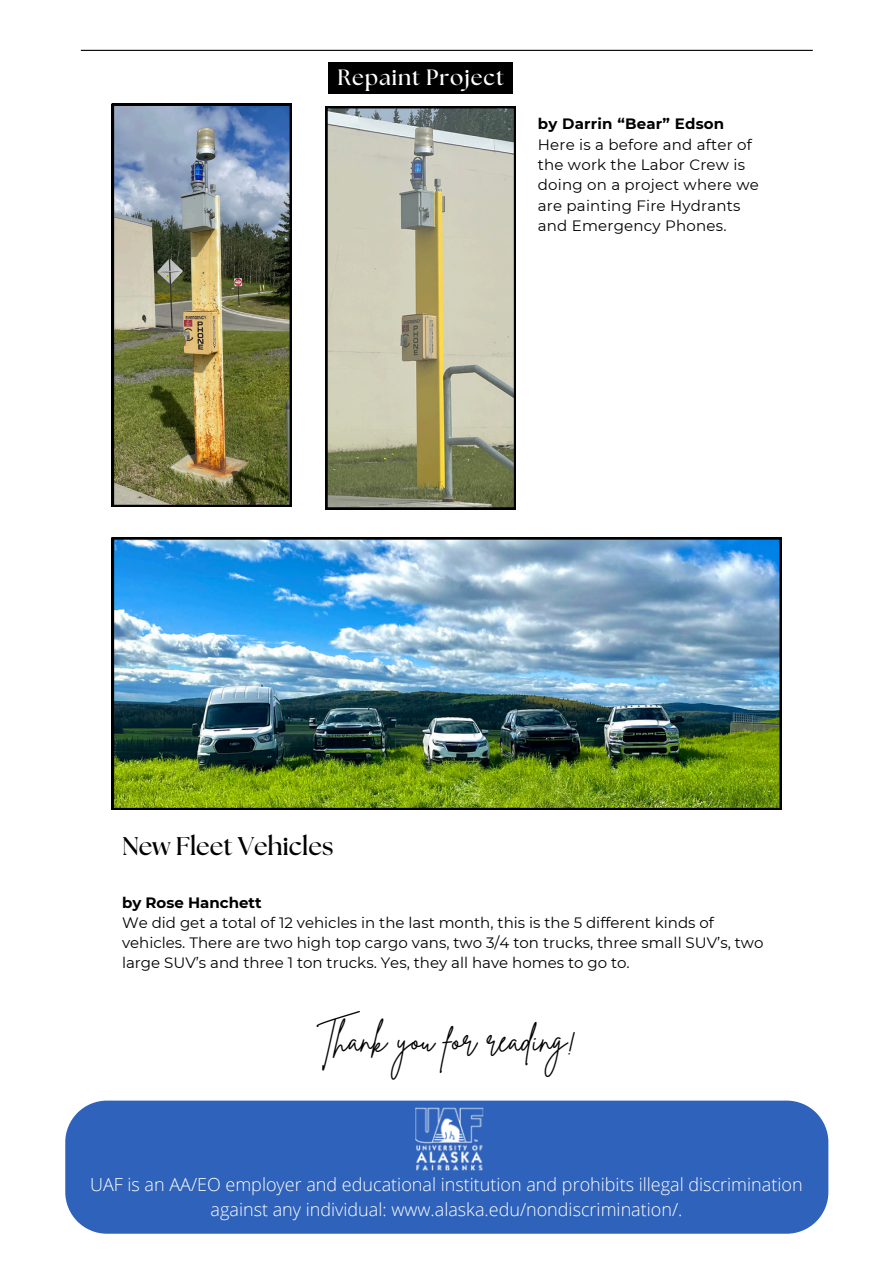
<style>
.page{position:relative;width:894px;height:1264px;background:#fff}
.page>*{position:absolute;margin:0;border:0;box-sizing:border-box;transform-origin:0 0}
.t1{font:33.45px "Brittany Signature";color:#000}
.t2{font:700 25.5px "The Seasons";color:#000}
.t3{font:700 22.2px "The Seasons";letter-spacing:.04em;color:#fff}
.t4{font:300 18px/24.8px "Open Sans";color:#fff;text-align:center}
.t5{font:15px/20.2px "Montserrat";color:#000}
.t6{font:700 15px "Montserrat";letter-spacing:.015em;color:#000}
</style>
<div class="page">
<hr style="left:81px;top:50px;width:731px;height:1px;background:#000">
<div style="left:65px;top:1100px;width:763px;height:133px;background:#2f62ba"></div>
<img style="left:192px;top:1100px;width:509px;height:74px">
<img style="left:112px;top:104px;width:180px;height:402px">
<svg style="left:325px;top:106px;width:190px;height:403px;background:#a3a187"></svg>
<img style="left:112px;top:537px;width:669px;height:272px">
<div style="left:328px;top:62px;width:185px;height:32px;background:#000"></div>
<p class="t3" style="left:337px;top:67px;width:168px">Repaint Project</p>
<p class="t6" style="left:537px;top:115px;width:188px">by Darrin “Bear” Edson</p>
<p class="t5" style="left:537px;top:134px;width:222px">Here is a before and after of the work the Labor Crew is doing on a project where we are painting Fire Hydrants and Emergency Phones.</p>
<h1 class="t2" style="left:122px;top:834px;width:213px">New Fleet Vehicles</h1>
<p class="t6" style="left:122px;top:893px;width:141px">by Rose Hanchett</p>
<p class="t5" style="left:122px;top:912px;width:642px">We did get a total of 12 vehicles in the last month, this is the 5 different kinds of vehicles. There are two high top cargo vans, two 3/4 ton trucks, three small SUV’s, two large SUV’s and three 1 ton trucks. Yes, they all have homes to go to.</p>
<p class="t1" style="left:317px;top:1018px;width:261px">Thank you for reading!</p>
<p class="t4" style="left:90px;top:1172px;width:713px">UAF is an AA/EO employer and educational institution and prohibits illegal discrimination against any individual: www.alaska.edu/nondiscrimination/.</p>
</div>
